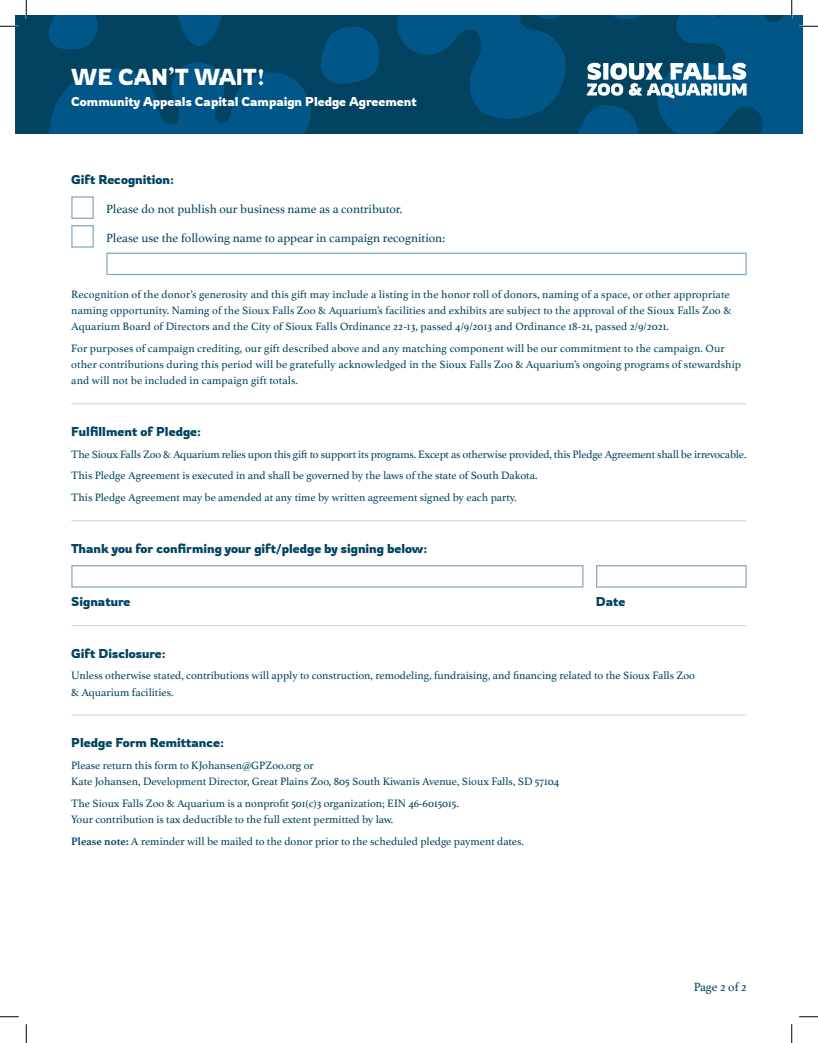
<style>
.page{position:relative;width:818px;height:1043px;background:#fff}
.page>*{position:absolute;margin:0;border:0;box-sizing:border-box;transform-origin:0 0}
.t1{font:22.5px "Rowdies";color:#fff}
.t2{font:12.5px "Rowdies";color:#014360}
.t3{font:12.5px "Athelas";color:#014360}
.t4{font:12.5px "Rowdies";color:#fff}
.t5{font:11.25px/16.2px "Athelas";color:#014360}
.s1{font-weight:700}
</style>
<div class="page">
<div style="left:15px;top:15px;width:787px;height:119px;background:#014360"></div>
<svg style="left:48px;top:15px;width:332px;height:119px"></svg>
<div style="left:71px;top:196px;width:23px;height:23px;border:1px solid #80abc3"></div>
<div style="left:71px;top:565px;width:512px;height:22px;border:1px solid #80abc3"></div>
<div style="left:596px;top:565px;width:150px;height:22px;border:1px solid #80abc3"></div>
<div style="left:71px;top:225px;width:23px;height:23px;border:1px solid #80abc3"></div>
<div style="left:106px;top:252px;width:640px;height:23px;border:1px solid #80abc3"></div>
<hr style="left:71px;top:403px;width:675px;height:1px;background:#ccdde7">
<hr style="left:71px;top:520px;width:675px;height:1px;background:#ccdde7">
<hr style="left:71px;top:625px;width:675px;height:1px;background:#ccdde7">
<hr style="left:71px;top:714px;width:675px;height:1px;background:#ccdde7">
<svg style="left:0;top:25px;width:19px;height:2px"></svg>
<svg style="left:0;top:1016px;width:19px;height:1px"></svg>
<svg style="left:799px;top:1016px;width:19px;height:1px"></svg>
<svg style="left:25px;top:0;width:2px;height:19px"></svg>
<svg style="left:25px;top:1024px;width:2px;height:18px"></svg>
<svg style="left:397px;top:0;width:421px;height:134px"></svg>
<svg style="left:791px;top:1024px;width:1px;height:18px"></svg>
<p class="t1" style="left:71px;top:64px;width:195px">WE CAN’T WAIT!</p>
<p class="t4" style="left:71px;top:95px;width:347px">Community Appeals Capital Campaign Pledge Agreement</p>
<p class="t2" style="left:71px;top:172px;width:104px">Gift Recognition:</p>
<p class="t3" style="left:106px;top:199px;width:298px">Please do not publish our business name as a contributor.</p>
<p class="t3" style="left:106px;top:228px;width:340px">Please use the following name to appear in campaign recognition:</p>
<p class="t5" style="left:71px;top:285px;width:661px">Recognition of the donor’s generosity and this gift may include a listing in the honor roll of donors, naming of a space, or other appropriate naming opportunity. Naming of the Sioux Falls Zoo &amp; Aquarium’s facilities and exhibits are subject to the approval of the Sioux Falls Zoo &amp;<br>Aquarium Board of Directors and the City of Sioux Falls Ordinance 22-13, passed 4/9/2013 and Ordinance 18-21, passed 2/9/2021.</p>
<p class="t5" style="left:71px;top:340px;width:671px">For purposes of campaign crediting, our gift described above and any matching component will be our commitment to the campaign. Our other contributions during this period will be gratefully acknowledged in the Sioux Falls Zoo &amp; Aquarium’s ongoing programs of stewardship and will not be included in campaign gift totals.</p>
<p class="t2" style="left:71px;top:424px;width:131px">Fulfillment of Pledge:</p>
<p class="t5" style="left:71px;top:445px;width:676px">The Sioux Falls Zoo &amp; Aquarium relies upon this gift to support its programs. Except as otherwise provided, this Pledge Agreement shall be irrevocable.</p>
<p class="t5" style="left:71px;top:467px;width:467px">This Pledge Agreement is executed in and shall be governed by the laws of the state of South Dakota.</p>
<p class="t5" style="left:71px;top:489px;width:446px">This Pledge Agreement may be amended at any time by written agreement signed by each party.</p>
<p class="t2" style="left:71px;top:541px;width:357px">Thank you for confirming your gift/pledge by signing below:</p>
<p class="t2" style="left:71px;top:594px;width:61px">Signature</p>
<p class="t2" style="left:596px;top:594px;width:31px">Date</p>
<p class="t2" style="left:71px;top:646px;width:96px">Gift Disclosure:</p>
<p class="t5" style="left:71px;top:667px;width:625px">Unless otherwise stated, contributions will apply to construction, remodeling, fundraising, and financing related to the Sioux Falls Zoo &amp; Aquarium facilities.</p>
<p class="t2" style="left:71px;top:735px;width:154px">Pledge Form Remittance:</p>
<p class="t5" style="left:71px;top:756px;width:489px">Please return this form to KJohansen@GPZoo.org or<br>Kate Johansen, Development Director, Great Plains Zoo, 805 South Kiwanis Avenue, Sioux Falls, SD 57104</p>
<p class="t5" style="left:71px;top:794px;width:389px">The Sioux Falls Zoo &amp; Aquarium is a nonprofit 501(c)3 organization; EIN 46-6015015.<br>Your contribution is tax deductible to the full extent permitted by law.</p>
<p class="t5" style="left:71px;top:833px;width:454px"><span class="s1">Please note:</span> A reminder will be mailed to the donor prior to the scheduled pledge payment dates.</p>
<p class="t3" style="left:693px;top:977px;width:54px">Page 2 of 2</p>
</div>
